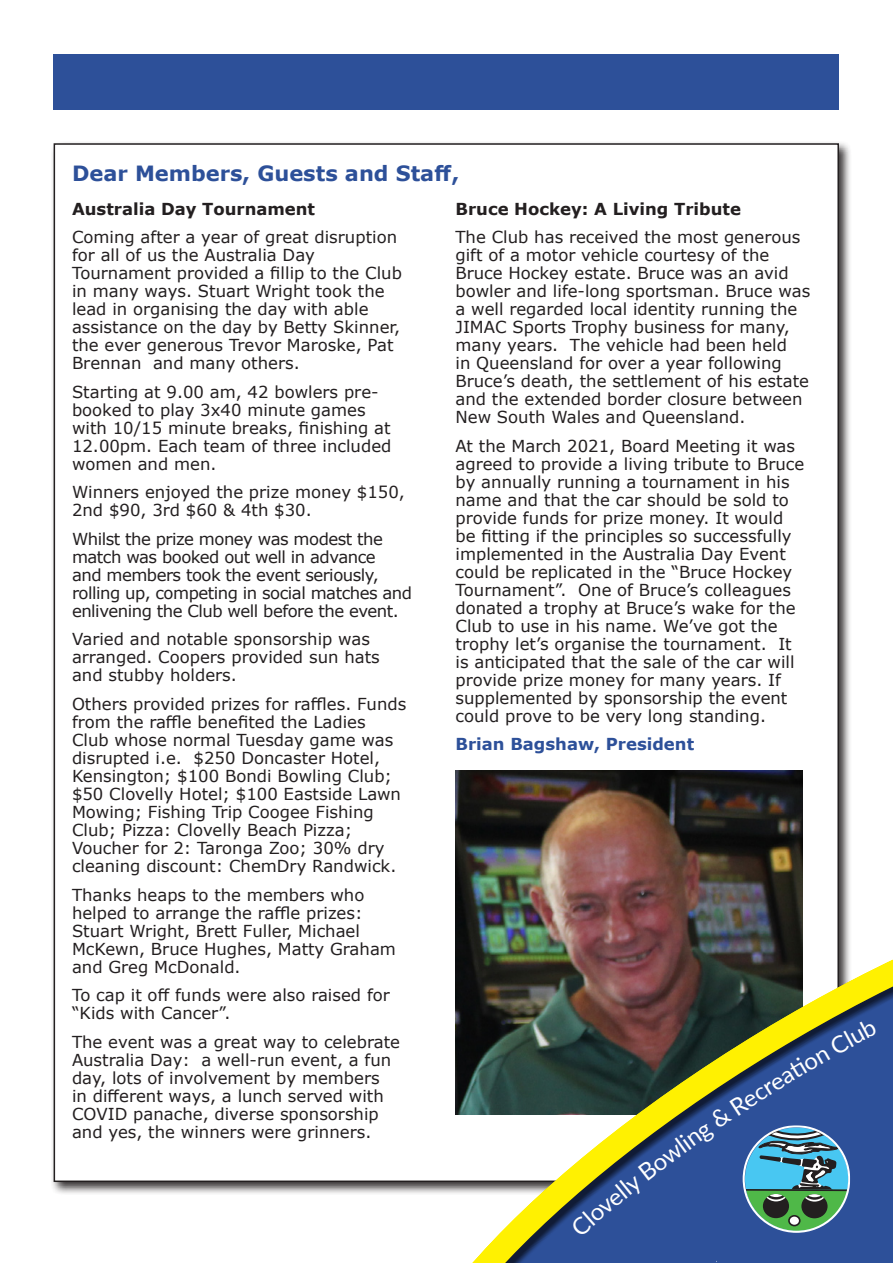
<style>
.page{position:relative;width:893px;height:1263px;background:#fff}
.page>*{position:absolute;margin:0;border:0;box-sizing:border-box;transform-origin:0 0}
.t1{font:700 21px "Verdana";color:#2d5099}
.Text{font:16.5px/18px "Verdana";color:#231f20}
.Text-2{font:16.5px/18px "Verdana";letter-spacing:-.03em;color:#231f20}
.Text-3{font:700 16.5px "Verdana";color:#231f20}
.Signataure{font:700 16.5px "Verdana";color:#2d5099}
</style>
<div class="page">
<div style="left:51px;top:140px;width:802px;height:1055px;background:#231f20;opacity:.9"></div>
<div style="left:54px;top:144px;width:784px;height:1037px;background:#fff"></div>
<img style="left:307px;top:767px;width:586px;height:496px">
<div style="left:54px;top:54px;width:785px;height:55px;background:#2d5099"></div>
<svg style="left:570px;top:1018px;width:308px;height:219px;background:#4e6872"></svg>
<p class="t1" style="left:72px;top:159px;width:389px">Dear Members, Guests and Staff,</p>
<p class="Text-3" style="left:72px;top:197px;width:245px">Australia Day Tournament</p>
<p class="Text" style="left:72px;top:228px;width:331px">Coming after a year of great disruption for all of us the Australia Day Tournament provided a fillip to the Club in many ways. Stuart Wright took the lead in organising the day with able assistance on the day by Betty Skinner, the ever generous Trevor Maroske, Pat Brennan and many others.</p>
<p class="Text" style="left:72px;top:383px;width:321px">Starting at 9.00 am, 42 bowlers pre&shy;booked to play 3x40 minute games with 10/15 minute breaks, finishing at<br>12.00pm. Each team of three included women and men.</p>
<p class="Text" style="left:72px;top:483px;width:334px">Winners enjoyed the prize money $150,<br>2nd $90, 3rd $60 &amp; 4th $30.</p>
<p class="Text-2" style="left:72px;top:530px;width:342px">Whilst the prize money was modest the match was booked out well in advance<br>and members took the event seriously, rolling up, competing in social matches and enlivening the Club well before the event.</p>
<p class="Text" style="left:72px;top:630px;width:309px">Varied and notable sponsorship was arranged. Coopers provided sun hats and stubby holders.</p>
<p class="Text" style="left:72px;top:695px;width:336px">Others provided prizes for raffles. Funds from the raffle benefited the Ladies Club whose normal Tuesday game was disrupted i.e. $250 Doncaster Hotel, Kensington; $100 Bondi Bowling Club; $50 Clovelly Hotel; $100 Eastside Lawn Mowing; Fishing Trip Coogee Fishing Club; Pizza: Clovelly Beach Pizza; Voucher for 2: Taronga Zoo; 30% dry cleaning discount: ChemDry Randwick.</p>
<p class="Text" style="left:72px;top:885px;width:325px">Thanks heaps to the members who helped to arrange the raffle prizes:<br>Stuart Wright, Brett Fuller, Michael<br>McKewn, Bruce Hughes, Matty Graham and Greg McDonald.</p>
<p class="Text" style="left:72px;top:986px;width:319px">To cap it off funds were also raised for “Kids with Cancer”.</p>
<p class="Text" style="left:72px;top:1032px;width:330px">The event was a great way to celebrate Australia Day: a well-run event, a fun day, lots of involvement by members<br>in different ways, a lunch served with COVID panache, diverse sponsorship and yes, the winners were grinners.</p>
<p class="Text-3" style="left:455px;top:197px;width:287px">Bruce Hockey: A Living Tribute</p>
<p class="Text" style="left:455px;top:228px;width:356px">The Club has received the most generous gift of a motor vehicle courtesy of the Bruce Hockey estate. Bruce was an avid bowler and life-long sportsman. Bruce was a well regarded local identity running the JIMAC Sports Trophy business for many, many years. The vehicle had been held<br>in Queensland for over a year following Bruce’s death, the settlement of his estate and the extended border closure between New South Wales and Queensland.</p>
<p class="Text" style="left:455px;top:437px;width:350px">At the March 2021, Board Meeting it was agreed to provide a living tribute to Bruce by annually running a tournament in his name and that the car should be sold to provide funds for prize money. It would be fitting if the principles so successfully implemented in the Australia Day Event could be replicated in the “Bruce Hockey Tournament”. One of Bruce’s colleagues donated a trophy at Bruce’s wake for the Club to use in his name. We’ve got the trophy let’s organise the tournament. It is anticipated that the sale of the car will provide prize money for many years. If supplemented by sponsorship the event could prove to be very long standing.</p>
<p class="Signataure" style="left:455px;top:733px;width:240px">Brian Bagshaw, President</p>
</div>
